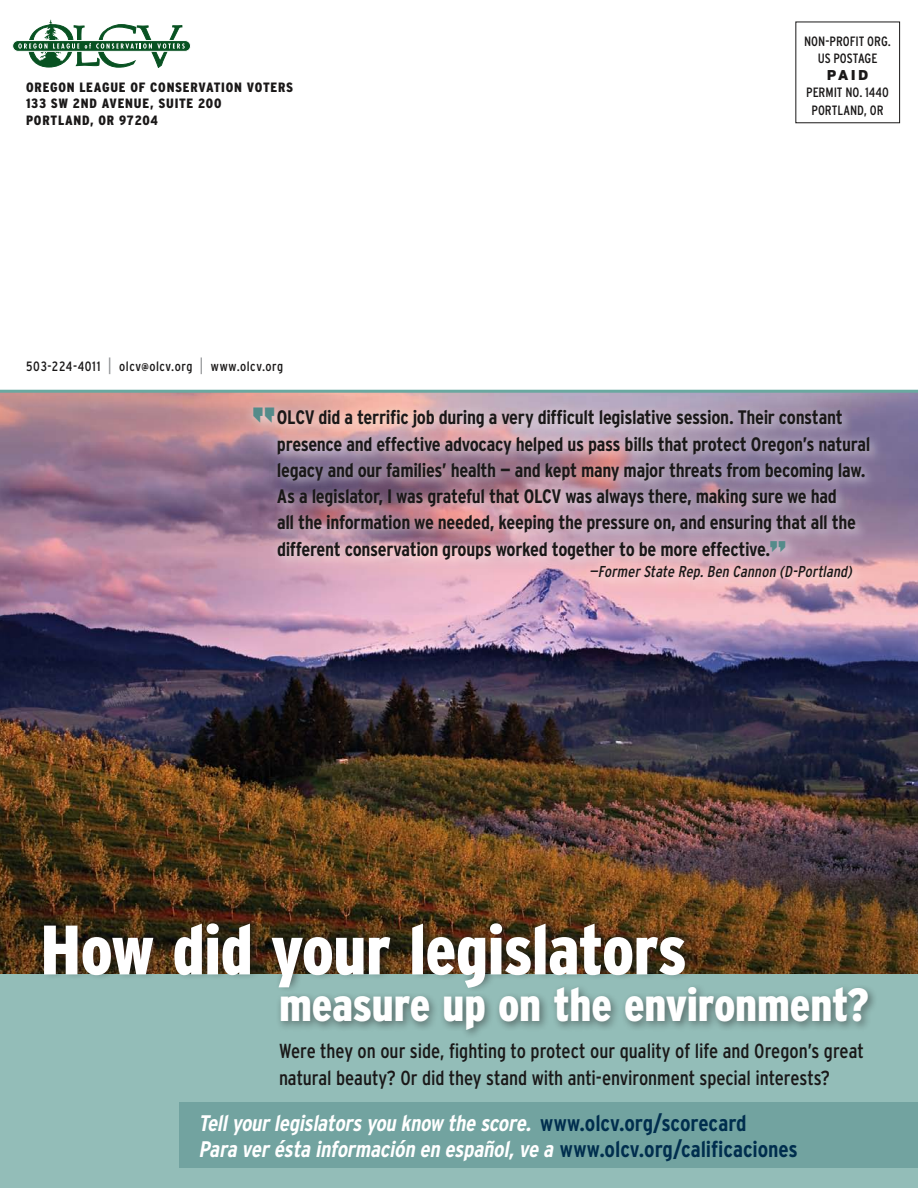
<style>
.page{position:relative;width:918px;height:1188px;background:#fff}
.page>*{position:absolute;margin:0;border:0;box-sizing:border-box;transform-origin:0 0}
.t1{font:900 condensed 69.75px "Interstate";letter-spacing:-.01em;color:#fff}
.t2{font:900 condensed 46.5px "Interstate";letter-spacing:-.005em;color:#fff}
.t3{font:45px "Collegiate Black FLF";color:#548b8a}
.t4{font:italic 700 condensed 22.5px/26.2px "Interstate";color:#fff}
.t5{font:condensed 20.25px/26.8px "Interstate";letter-spacing:-.005em;color:#1a1818}
.t6{font:700 condensed 19.5px/26.2px "Interstate";letter-spacing:-.02em;color:#1a1818}
.t7{font:italic condensed 15.75px "Interstate";color:#1a1818}
.t8{font:900 14.25px "Interstate";color:#1a1818}
.t9{font:900 condensed 13.5px/16.5px "Interstate";letter-spacing:.055em;color:#1a1818}
.t10{font:condensed 13.5px/17.2px "Interstate";letter-spacing:.005em;color:#1a1818;text-align:center}
.t11{font:condensed 13.5px "Interstate";letter-spacing:.04em;color:#1a1818}
.s1{font-size:16.8px;color:#8e9093}
.s2{font-weight:900;font-size:11.25px}
.s3{font-family:"Collegiate Black FLF";font-weight:400;font-stretch:normal;font-size:32.25px;color:#548b8a}
.s4{font-style:normal;color:#002e4e}
</style>
<div class="page">
<div style="left:13px;top:41px;width:178px;height:10px;background:#085222;border-radius:5px"></div>
<div style="left:12px;top:40px;width:179px;height:12px;border:1px solid #fff;border-radius:5px"></div>
<svg style="left:18px;top:20px;width:167px;height:48px"></svg>
<img style="left:0;top:393px;width:918px;height:581px">
<hr style="left:0;top:390px;width:918px;height:3px;background:#6aa8a0">
<div style="left:242px;top:396px;width:642px;height:197px;background:#fff;opacity:.31"></div>
<div style="left:244px;top:398px;width:634px;height:190px;background:#fff;opacity:.46"></div>
<div style="left:0;top:974px;width:918px;height:214px;background:#93bdb8"></div>
<div style="left:39px;top:913px;width:657px;height:80px;background:#1a1818;opacity:.5"></div>
<div style="left:275px;top:981px;width:603px;height:58px;background:#1a1818;opacity:.5"></div>
<div style="left:179px;top:1103px;width:739px;height:65px;background:#72a3a0"></div>
<p class="t9" style="left:26px;top:79px;width:269px">OREGON LEAGUE OF CONSERVATION VOTERS<br>133 SW 2ND AVENUE, SUITE 200<br>PORTLAND, OR 97204</p>
<p class="t11" style="left:26px;top:359px;width:259px">503-224-4011 <span class="s1">|</span> olcv<span class="s2">@</span>olcv.org <span class="s1">|</span> www.olcv.org</p>
<p class="t10" style="left:804px;top:32px;width:88px">NON-PROFIT ORG.<br>US POSTAGE</p>
<p class="t8" style="left:827px;top:67px;width:43px">PAID</p>
<p class="t10" style="left:806px;top:84px;width:84px">PERMIT NO. 1440<br>PORTLAND, OR</p>
<h3 class="t3" style="left:254px;top:408px;width:25px">“</h3>
<p class="t6" style="left:277px;top:404px;width:595px">OLCV did a terrific job during a very difficult legislative session. Their constant presence and effective advocacy helped us pass bills that protect Oregon’s natural legacy and our families’ health — and kept many major threats from becoming law.<br>As a legislator, I was grateful that OLCV was always there, making sure we had<br>all the information we needed, keeping the pressure on, and ensuring that all the different conservation groups worked together to be more effective.<span class="s3">”</span></p>
<p class="t7" style="left:589px;top:563px;width:268px">—FormerState Rep.Ben Cannon (D-Portland)</p>
<h1 class="t1" style="left:40px;top:911px;width:648px">HOW DID YOUR LEGISLATORS</h1>
<h2 class="t2" style="left:279px;top:979px;width:592px">MEASURE UP ON THE ENVIRONMENT?</h2>
<p class="t5" style="left:279px;top:1037px;width:586px">Were they on our side, fighting to protect our quality of life and Oregon’s great natural beauty? Or did they stand with anti-environment special interests?</p>
<p class="t4" style="left:198px;top:1110px;width:601px">Tellyourlegislators you know the score. <span class="s4">w w w . o l c v . o r g /s c o r e c a r d<br></span>Para verésta información en español,ve a <span class="s4">w w w . o l c v. o r g /c a l i fi c a c i o n e s</span></p>
</div>
